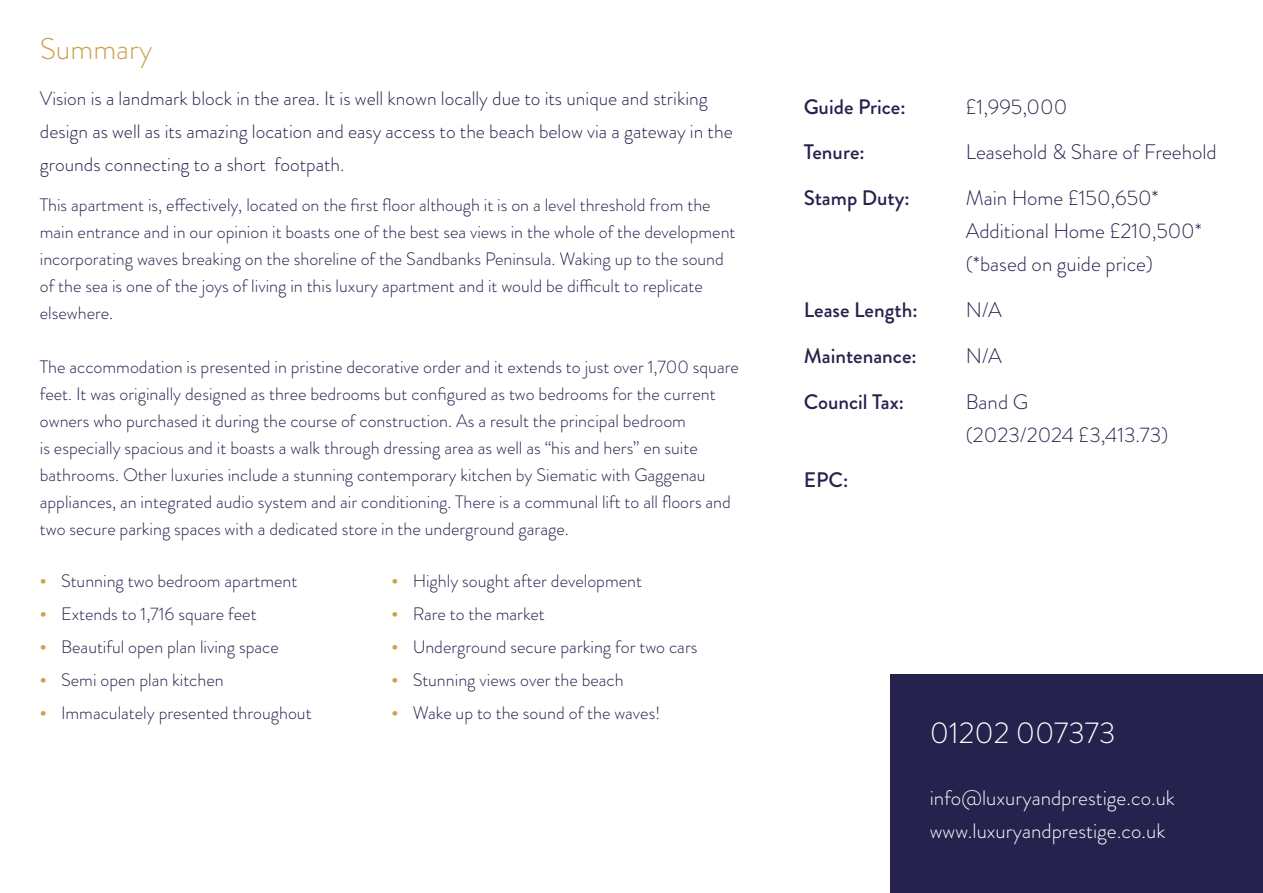
<style>
.page{position:relative;width:1263px;height:893px;background:#fff}
.page>*{position:absolute;margin:0;border:0;box-sizing:border-box;transform-origin:0 0}
.t1{font:300 30px "Brandon Grotesque";color:#fff}
.t2{font:300 30px "Brandon Grotesque";color:#cfa04f}
.t3{font:300 21px/33px "Brandon Grotesque";color:#26224e}
.t4{font:500 21px "Brandon Grotesque";color:#26224e}
.t5{font:300 21px/33px "Brandon Grotesque";color:#fff}
.t6{font:300 19.5px/33px "Brandon Grotesque";color:#26224e}
.t7{font:300 18px/27px "Brandon Grotesque";color:#26224e}
.s1{font-weight:700;color:#cfa04d}
</style>
<div class="page">
<div style="left:890px;top:674px;width:373px;height:219px;background:#26224e"></div>
<h1 class="t2" style="left:40px;top:28px;width:114px">Summary</h1>
<p class="t6" style="left:40px;top:82px;width:694px">Vision is a landmark block in the area. It is well known locally due to its unique and striking design as well as its amazing location and easy access to the beach below via a gateway in the grounds connecting to a short footpath.</p>
<p class="t7" style="left:40px;top:191px;width:697px">This apartment is, effectively, located on the first floor although it is on a level threshold from the main entrance and in our opinion it boasts one of the best sea views in the whole of the development incorporating waves breaking on the shoreline of the Sandbanks Peninsula. Waking up to the sound of the sea is one of the joys of living in this luxury apartment and it would be difficult to replicate elsewhere.</p>
<p class="t7" style="left:40px;top:353px;width:700px">The accommodation is presented in pristine decorative order and it extends to just over 1,700 square feet. It was originally designed as three bedrooms but configured as two bedrooms for the current owners who purchased it during the course of construction. As a result the principal bedroom<br>is especially spacious and it boasts a walk through dressing area as well as “his and hers” en suite bathrooms. Other luxuries include a stunning contemporary kitchen by Siematic with Gaggenau appliances, an integrated audio system and air conditioning. There is a communal lift to all floors and two secure parking spaces with a dedicated store in the underground garage.</p>
<p class="t7" style="left:40px;top:568px;width:259px"><span class="s1">•</span> Stunning two bedroom apartment</p>
<p class="t7" style="left:40px;top:601px;width:218px"><span class="s1">•</span> Extends to 1,716 square feet</p>
<p class="t7" style="left:40px;top:634px;width:240px"><span class="s1">•</span> Beautiful open plan living space</p>
<p class="t7" style="left:40px;top:667px;width:185px"><span class="s1">•</span> Semi open plan kitchen</p>
<p class="t7" style="left:40px;top:700px;width:273px"><span class="s1">•</span> Immaculately presented throughout</p>
<p class="t7" style="left:391px;top:568px;width:252px"><span class="s1">•</span> Highly sought after development</p>
<p class="t7" style="left:391px;top:601px;width:155px"><span class="s1">•</span> Rare to the market</p>
<p class="t7" style="left:391px;top:634px;width:307px"><span class="s1">•</span> Underground secure parking for two cars</p>
<p class="t7" style="left:391px;top:667px;width:234px"><span class="s1">•</span> Stunning views over the beach</p>
<p class="t7" style="left:391px;top:700px;width:271px"><span class="s1">•</span> Wake up to the sound of the waves!</p>
<p class="t4" style="left:804px;top:92px;width:103px">Guide Price:</p>
<p class="t3" style="left:966px;top:90px;width:103px">£1,995,000</p>
<p class="t4" style="left:804px;top:138px;width:62px">Tenure:</p>
<p class="t3" style="left:966px;top:136px;width:253px">Leasehold &amp; Share of Freehold</p>
<p class="t4" style="left:804px;top:183px;width:108px">Stamp Duty:</p>
<p class="t3" style="left:966px;top:182px;width:238px">Main Home £150,650*<br>Additional Home £210,500* (*based on guide price)</p>
<p class="t4" style="left:804px;top:295px;width:115px">Lease Length:</p>
<p class="t3" style="left:966px;top:293px;width:38px">N/A</p>
<p class="t4" style="left:804px;top:341px;width:115px">Maintenance:</p>
<p class="t3" style="left:966px;top:339px;width:38px">N/A</p>
<p class="t4" style="left:804px;top:387px;width:102px">Council Tax:</p>
<p class="t3" style="left:966px;top:385px;width:204px">Band G<br>(2023/2024 £3,413.73)</p>
<p class="t4" style="left:804px;top:465px;width:46px">EPC:</p>
<h1 class="t1" style="left:930px;top:712px;width:187px">01202 007373</h1>
<p class="t5" style="left:930px;top:781px;width:247px">info@luxuryandprestige.co.uk www.luxuryandprestige.co.uk</p>
</div>
